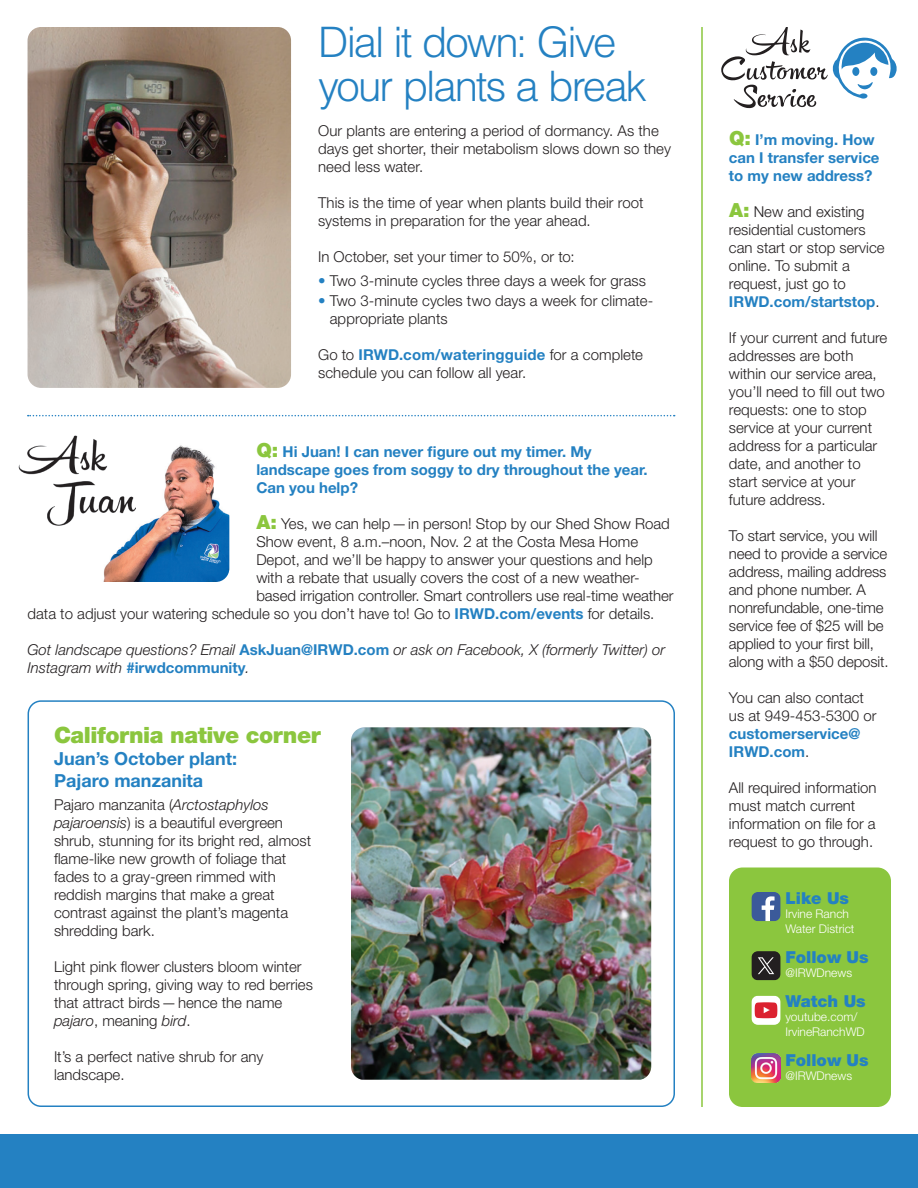
<style>
.page{position:relative;width:918px;height:1188px;background:#fff}
.page>*{position:absolute;margin:0;border:0;box-sizing:border-box;transform-origin:0 0}
.t1{font:300 42px/43.5px "Helvetica LT Std";letter-spacing:-.05em;color:#2481c2}
.t2{font:900 22.5px "Helvetica Neue LT Std";letter-spacing:-.02em;color:#8bc63e}
.t3{font:700 18px/21.6px "Helvetica Neue LT Std";color:#2481c2}
.t4{font:900 16.5px "Helvetica Neue LT Std";color:#2481c2}
.t5{font:300 15px/18px "Helvetica Neue LT Std";color:#231f20}
.t6{font:700 15px/18px "Helvetica Neue LT Std";color:#2481c2}
.t7{font:italic 300 15px/18px "Helvetica Neue LT Std";color:#231f20}
.t8{font:300 12px/14.4px "Helvetica Neue LT Std";color:#fff}
.s1{color:#2481c2}
.s2{font-weight:700;color:#2481c2}
.s3{font-weight:900;font-size:19.5px;color:#8bc63e}
.s4{font-weight:700;font-style:normal;color:#2481c2}
.s5{font-style:italic}
.s6{font-weight:300;color:#231f20}
</style>
<div class="page">
<div style="left:729px;top:868px;width:162px;height:239px;background:#8bc63e;border-radius:14px"></div>
<svg style="left:751px;top:996px;width:30px;height:29px"></svg>
<img style="left:751px;top:1053px;width:30px;height:30px">
<svg style="left:751px;top:951px;width:30px;height:29px"></svg>
<svg style="left:751px;top:892px;width:30px;height:29px"></svg>
<hr style="left:701px;top:27px;width:2px;height:1080px;background:#8bc63e">
<svg style="left:28px;top:415px;width:647px;height:1px"></svg>
<svg style="left:721px;top:27px;width:176px;height:81px"></svg>
<div style="left:0;top:1134px;width:918px;height:54px;background:#2481c2"></div>
<div style="left:28px;top:700px;width:647px;height:407px;border:2px solid #2481c2;border-radius:13px"></div>
<img style="left:351px;top:727px;width:300px;height:353px">
<img style="left:103px;top:445px;width:126px;height:137px">
<img style="left:18px;top:435px;width:117px;height:91px">
<img style="left:28px;top:27px;width:263px;height:361px">
<h1 class="t1" style="left:318px;top:20px;width:330px">Dial it down: Give your plants a break</h1>
<p class="t5" style="left:318px;top:122px;width:354px">Our plants are entering a period of dormancy. As the days get shorter, their metabolism slows down so they need less water.</p>
<p class="t5" style="left:318px;top:194px;width:327px">This is the time of year when plants build their root systems in preparation for the year ahead.</p>
<p class="t5" style="left:318px;top:248px;width:258px">In October, set your timer to 50%, or to:</p>
<p class="t5" style="left:318px;top:271px;width:330px"><span class="s1">•</span> Two 3-minute cycles three days a week for grass</p>
<p class="t5" style="left:330px;top:292px;width:325px;text-indent:-12px"><span class="s1">•</span> Two 3-minute cycles two days a week for climate&shy;appropriate plants</p>
<p class="t5" style="left:318px;top:346px;width:326px">Go to <span class="s2">IRWD.com/wateringguide</span> for a complete schedule you can follow all year.</p>
<p class="t6" style="left:256px;top:443px;width:393px"><span class="s3">Q:</span> Hi Juan! I can never figure out my timer. My landscape goes from soggy to dry throughout the year.<br>Can you help?</p>
<p class="t5" style="left:256px;top:515px;width:415px"><span class="s3">A:</span> Yes, we can help—in person! Stop by our Shed Show Road</p>
<p class="t5" style="left:256px;top:533px;width:383px">Show event, 8 a.m.–noon, Nov. 2 at the Costa Mesa Home</p>
<p class="t5" style="left:256px;top:551px;width:398px">Depot, and we’ll be happy to answer your questions and help</p>
<p class="t5" style="left:256px;top:569px;width:385px">with a rebate that usually covers the cost of a new weather-</p>
<p class="t5" style="left:256px;top:587px;width:419px">based irrigation controller. Smart controllers use real-time weather</p>
<p class="t5" style="left:28px;top:605px;width:628px">data to adjust your watering schedule so you don’t have to! Go to <span class="s2">IRWD.com/events</span> for details.</p>
<p class="t7" style="left:28px;top:641px;width:639px">Got landscape questions? Email <span class="s4">AskJuan@IRWD.com</span> or ask on Facebook, X (formerly Twitter) or<br>Instagram with <span class="s4">#irwdcommunity</span>.</p>
<h2 class="t2" style="left:54px;top:722px;width:268px">California native corner</h2>
<p class="t3" style="left:54px;top:747px;width:185px">Juan’s October plant:<br>Pajaro manzanita</p>
<p class="t5" style="left:54px;top:795px;width:259px">Pajaro manzanita (<span class="s5">Arctostaphylos pajaroensis</span>) is a beautiful evergreen shrub, stunning for its bright red, almost flame-like new growth of foliage that fades to a gray-green rimmed with reddish margins that make a great contrast against the plant’s magenta shredding bark.</p>
<p class="t5" style="left:54px;top:957px;width:260px">Light pink flower clusters bloom winter through spring, giving way to red berries that attract birds—hence the name <span class="s5">pajaro</span>, meaning <span class="s5">bird</span>.</p>
<p class="t5" style="left:54px;top:1047px;width:211px">It’s a perfect native shrub for any landscape.</p>
<p class="t6" style="left:729px;top:131px;width:152px"><span class="s3">Q:</span> I’m moving. How can I transfer service to my new address?</p>
<p class="t5" style="left:729px;top:203px;width:157px"><span class="s3">A:</span> New and existing residential customers can start or stop service online. To submit a request, just go to<br><span class="s2">IRWD.com/startstop</span>.</p>
<p class="t5" style="left:729px;top:329px;width:160px">If your current and future addresses are both within our service area, you’ll need to fill out two requests: one to stop service at your current address for a particular date, and another to start service at your future address.</p>
<p class="t5" style="left:729px;top:527px;width:161px">To start service, you will need to provide a service address, mailing address and phone number. A nonrefundable, one-time service fee of $25 will be applied to your first bill, along with a $50 deposit.</p>
<p class="t5" style="left:729px;top:689px;width:149px">You can also contact us at 949-453-5300 or</p>
<p class="t6" style="left:729px;top:725px;width:133px">customerservice@<br>IRWD.com<span class="s6">.</span></p>
<p class="t5" style="left:729px;top:779px;width:149px">All required information must match current information on file for a request to go through.</p>
<p class="t4" style="left:785px;top:888px;width:65px">Like Us</p>
<p class="t8" style="left:785px;top:906px;width:71px">Irvine Ranch<br>Water District</p>
<p class="t4" style="left:785px;top:947px;width:85px">Follow Us</p>
<p class="t8" style="left:785px;top:965px;width:68px">@IRWDnews</p>
<p class="t4" style="left:785px;top:991px;width:82px">Watch Us</p>
<p class="t8" style="left:785px;top:1010px;width:81px">youtube.com/<br>IrvineRanchWD</p>
<p class="t4" style="left:785px;top:1050px;width:85px">Follow Us</p>
<p class="t8" style="left:785px;top:1068px;width:68px">@IRWDnews</p>
</div>
